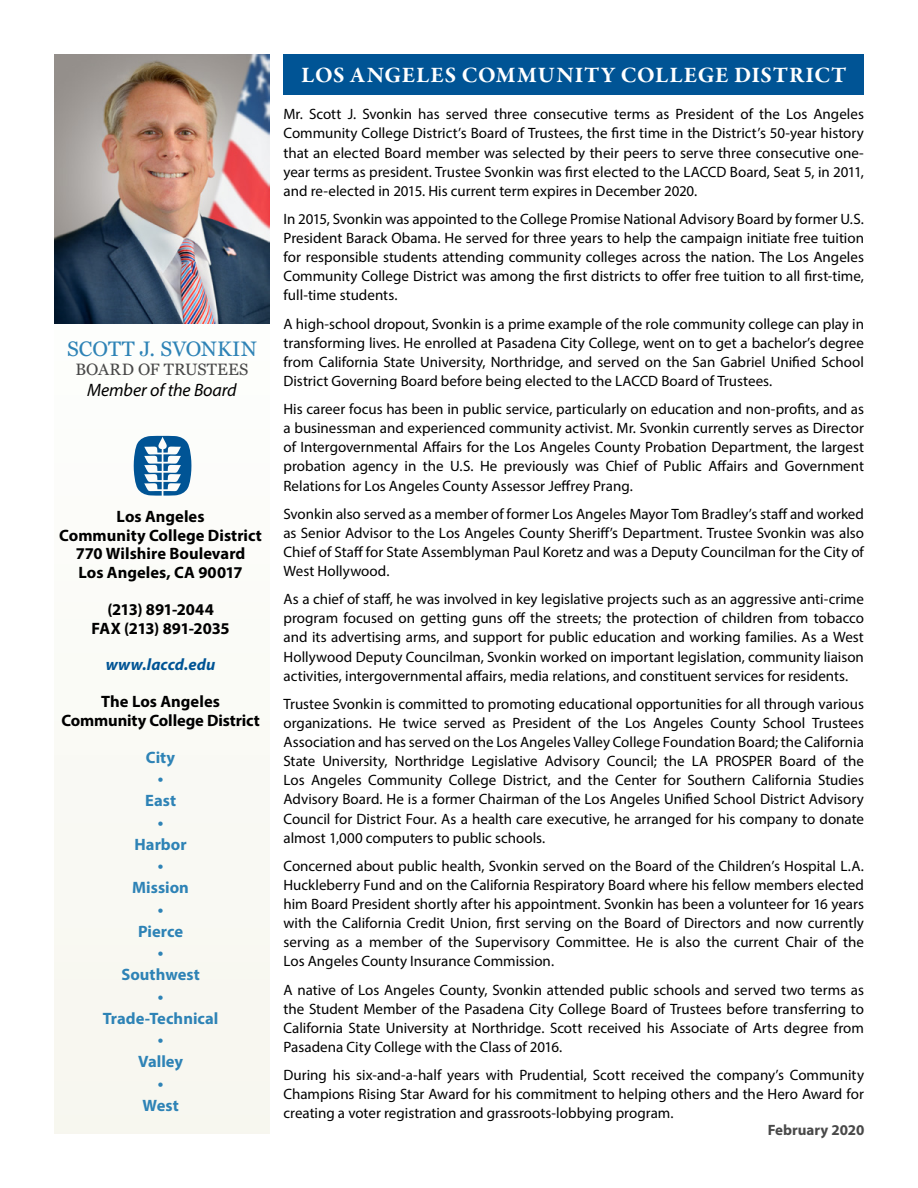
<style>
.page{position:relative;width:918px;height:1188px;background:#fff}
.page>*{position:absolute;margin:0;border:0;box-sizing:border-box;transform-origin:0 0}
.LACCD_Header{font:700 22.5px "Garamond Premr Pro";letter-spacing:.03em;color:#fff}
.Trustee_Name{font:21px "Georgia";letter-spacing:.005em;color:#2e83b6}
.Position_Title{font:italic 18px "Myriad Pro";letter-spacing:-.01em;color:#000}
.LACCD_Contact_Info_N{font:700 16.5px/18.8px "Myriad Pro";color:#000;text-align:center}
.LACCD_College_Listin{font:700 16.5px "Myriad Pro";color:#2e83b6}
.Board_of_Trustees_Un{font:16.5px "Georgia";letter-spacing:.005em;color:#494949}
.LACCD_URL{font:italic 700 16.5px "Myriad Pro";letter-spacing:.005em;color:#005495}
.t1{font:15px/19.2px "Myriad Pro";color:#000;text-align:justify}
.Last_Updated_Date{font:700 15px "Myriad Pro";color:#494949}
</style>
<div class="page">
<div style="left:284px;top:54px;width:580px;height:40px;background:#005495"></div>
<div style="left:54px;top:54px;width:216px;height:1080px;background:#fafaf5"></div>
<svg style="left:134px;top:436px;width:57px;height:60px"></svg>
<img style="left:54px;top:54px;width:216px;height:270px">
<h1 class="Trustee_Name" style="left:67px;top:333px;width:191px">SCOTT J. SVONKIN</h1>
<h2 class="Board_of_Trustees_Un" style="left:76px;top:358px;width:174px">BOARD OF TRUSTEES</h2>
<p class="Position_Title" style="left:87px;top:379px;width:151px">Member of the Board</p>
<p class="LACCD_Contact_Info_N" style="left:59px;top:506px;width:204px">Los Angeles<br>Community College District<br>770 Wilshire Boulevard<br>Los Angeles, CA 90017</p>
<p class="LACCD_Contact_Info_N" style="left:92px;top:599px;width:140px">(213) 891-2044<br>FAX (213) 891-2035</p>
<p class="LACCD_URL" style="left:106px;top:654px;width:111px">www.laccd.edu</p>
<p class="LACCD_Contact_Info_N" style="left:61px;top:692px;width:200px">The Los Angeles<br>Community College District</p>
<p class="LACCD_College_Listin" style="left:146px;top:746px;width:31px">City</p>
<p class="LACCD_College_Listin" style="left:158px;top:768px;width:7px">•</p>
<p class="LACCD_College_Listin" style="left:145px;top:790px;width:32px">East</p>
<p class="LACCD_College_Listin" style="left:158px;top:812px;width:7px">•</p>
<p class="LACCD_College_Listin" style="left:135px;top:833px;width:54px">Harbor</p>
<p class="LACCD_College_Listin" style="left:158px;top:855px;width:7px">•</p>
<p class="LACCD_College_Listin" style="left:132px;top:877px;width:58px">Mission</p>
<p class="LACCD_College_Listin" style="left:158px;top:899px;width:7px">•</p>
<p class="LACCD_College_Listin" style="left:138px;top:920px;width:47px">Pierce</p>
<p class="LACCD_College_Listin" style="left:158px;top:942px;width:7px">•</p>
<p class="LACCD_College_Listin" style="left:121px;top:964px;width:80px">Southwest</p>
<p class="LACCD_College_Listin" style="left:158px;top:986px;width:7px">•</p>
<p class="LACCD_College_Listin" style="left:103px;top:1007px;width:117px">Trade-Technical</p>
<p class="LACCD_College_Listin" style="left:158px;top:1029px;width:7px">•</p>
<p class="LACCD_College_Listin" style="left:138px;top:1051px;width:47px">Valley</p>
<p class="LACCD_College_Listin" style="left:158px;top:1073px;width:7px">•</p>
<p class="LACCD_College_Listin" style="left:142px;top:1094px;width:38px">West</p>
<h1 class="LACCD_Header" style="left:301px;top:62px;width:547px">LOS ANGELES COMMUNITY COLLEGE DISTRICT</h1>
<p class="t1" style="left:284px;top:104px;width:582px">Mr. Scott J. Svonkin has served three consecutive terms as President of the Los Angeles Community College District’s Board of Trustees, the first time in the District’s 50-year history that an elected Board member was selected by their peers to serve three consecutive one&shy;year terms as president. Trustee Svonkin was first elected to the LACCD Board, Seat 5, in 2011, and re-elected in 2015. His current term expires in December 2020.</p>
<p class="t1" style="left:284px;top:209px;width:582px">In 2015, Svonkin was appointed to the College Promise National Advisory Board by former U.S.<br>President Barack Obama. He served for three years to help the campaign initiate free tuition for responsible students attending community colleges across the nation. The Los Angeles Community College District was among the first districts to offer free tuition to all first-time, full-time students.</p>
<p class="t1" style="left:284px;top:314px;width:582px">A high-school dropout, Svonkin is a prime example of the role community college can play in transforming lives. He enrolled at Pasadena City College, went on to get a bachelor’s degree from California State University, Northridge, and served on the San Gabriel Unified School District Governing Board before being elected to the LACCD Board of Trustees.</p>
<p class="t1" style="left:284px;top:399px;width:582px">His career focus has been in public service, particularly on education and non-profits, and as a businessman and experienced community activist. Mr. Svonkin currently serves as Director of Intergovernmental Affairs for the Los Angeles County Probation Department, the largest probation agency in the U.S. He previously was Chief of Public Affairs and Government Relations for Los Angeles County Assessor Jeffrey Prang.</p>
<p class="t1" style="left:284px;top:504px;width:582px">Svonkin also served as a member of former Los Angeles Mayor Tom Bradley’s staff and worked as Senior Advisor to the Los Angeles County Sheriff’s Department. Trustee Svonkin was also Chief of Staff for State Assemblyman Paul Koretz and was a Deputy Councilman for the City of West Hollywood.</p>
<p class="t1" style="left:284px;top:589px;width:582px">As a chief of staff, he was involved in key legislative projects such as an aggressive anti-crime program focused on getting guns off the streets; the protection of children from tobacco and its advertising arms, and support for public education and working families. As a West Hollywood Deputy Councilman, Svonkin worked on important legislation, community liaison activities, intergovernmental affairs, media relations, and constituent services for residents.</p>
<p class="t1" style="left:284px;top:694px;width:582px">Trustee Svonkin is committed to promoting educational opportunities for all through various organizations. He twice served as President of the Los Angeles County School Trustees Association and has served on the Los Angeles Valley College Foundation Board; the California State University, Northridge Legislative Advisory Council; the LA PROSPER Board of the Los Angeles Community College District, and the Center for Southern California Studies Advisory Board. He is a former Chairman of the Los Angeles Unified School District Advisory Council for District Four. As a health care executive, he arranged for his company to donate almost 1,000 computers to public schools.</p>
<p class="t1" style="left:284px;top:856px;width:582px">Concerned about public health, Svonkin served on the Board of the Children’s Hospital L.A.<br>Huckleberry Fund and on the California Respiratory Board where his fellow members elected him Board President shortly after his appointment. Svonkin has been a volunteer for 16 years with the California Credit Union, first serving on the Board of Directors and now currently serving as a member of the Supervisory Committee. He is also the current Chair of the Los Angeles County Insurance Commission.</p>
<p class="t1" style="left:284px;top:980px;width:582px">A native of Los Angeles County, Svonkin attended public schools and served two terms as the Student Member of the Pasadena City College Board of Trustees before transferring to California State University at Northridge. Scott received his Associate of Arts degree from Pasadena City College with the Class of 2016.</p>
<p class="t1" style="left:284px;top:1065px;width:582px">During his six-and-a-half years with Prudential, Scott received the company’s Community Champions Rising Star Award for his commitment to helping others and the Hero Award for creating a voter registration and grassroots-lobbying program.</p>
<p class="Last_Updated_Date" style="left:768px;top:1120px;width:98px">February 2020</p>
</div>
